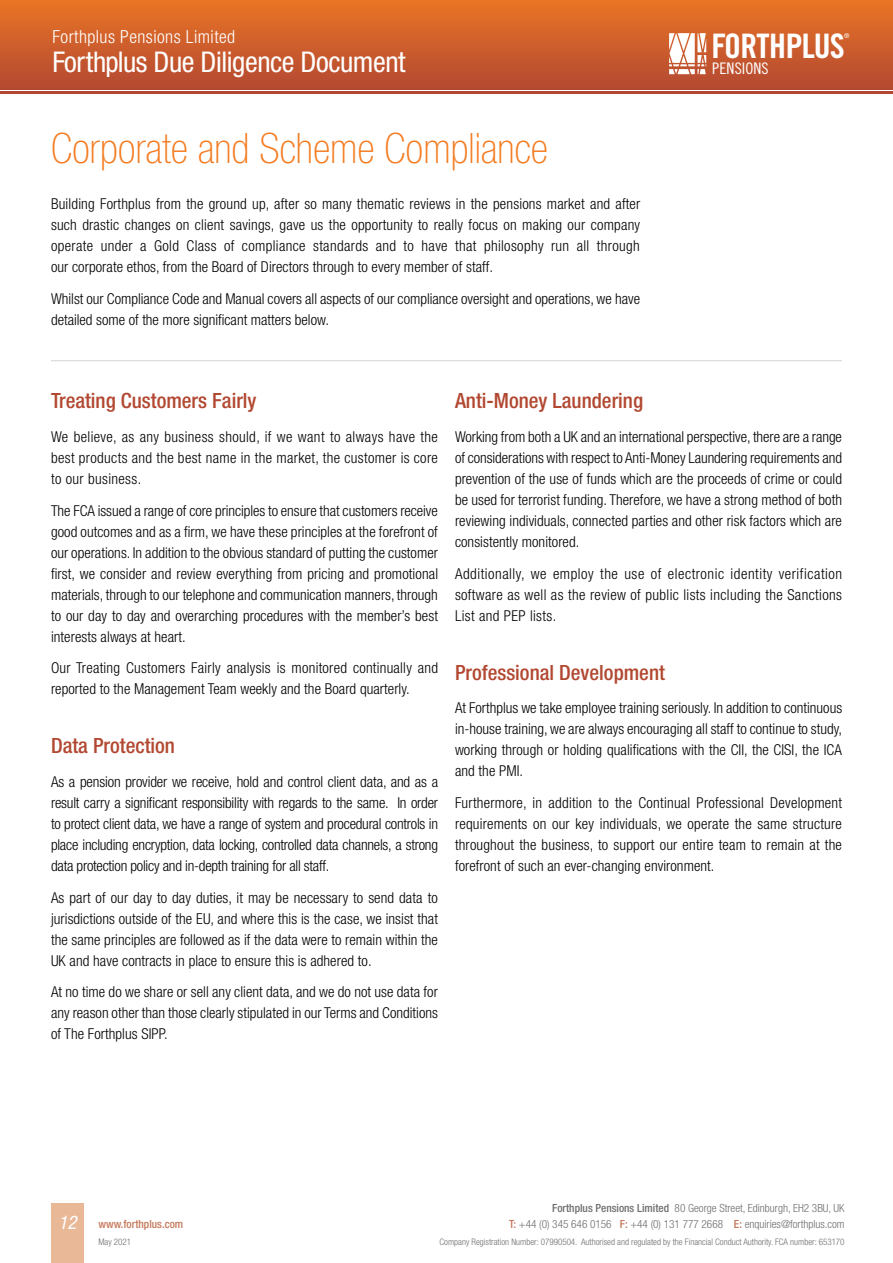
<style>
.page{position:relative;width:893px;height:1263px;background:#fff}
.page>*{position:absolute;margin:0;border:0;box-sizing:border-box;transform-origin:0 0}
.t1{font:100 condensed 42px "Helvetica Neue LT Pro";color:#f47b20}
.t2{font:33.75px "Trade Gothic Bold Cond Twenty";letter-spacing:-.025em;color:#fff}
.t3{font:condensed 28.65px "Helvetica Neue LT Pro";letter-spacing:-.015em;color:#fff}
.t4{font:500 condensed 21px "Helvetica Neue LT Pro";color:#b24831}
.t5{font:italic condensed 18.75px "Helvetica Neue LT Pro";color:#fff}
.t6{font:300 condensed 18px "Helvetica Neue LT Pro";letter-spacing:.025em;color:#fff}
.t7{font:15.9px "Trade Gothic Cond Eighteen";letter-spacing:.005em;color:#fff}
.t8{font:300 condensed 15px/21px "Helvetica Neue LT Pro";letter-spacing:.005em;color:#000;text-align:justify}
.t9{font:300 condensed 11.25px/16.5px "Helvetica Neue LT Pro";color:#6d6e71;text-align:right}
.t10{font:500 condensed 11.25px "Helvetica Neue LT Pro";color:#c5795b}
.t11{font:300 condensed 9px "Helvetica Neue LT Pro";color:#6d6e71}
.t12{font:6.6px "Trade Gothic Cond Eighteen";color:#fff}
.s1{font-weight:500}
.s2{font-weight:500;color:#c5795b}
</style>
<div class="page">
<div style="left:0;top:0;width:893px;height:89px;background:linear-gradient(to bottom,#ea7525,#b34932)"></div>
<hr style="left:0;top:91px;width:893px;height:3px;background:#b24831">
<svg style="left:669px;top:33px;width:37px;height:41px"></svg>
<div style="left:51px;top:1203px;width:33px;height:60px;background:#e9b897"></div>
<hr style="left:51px;top:360px;width:791px;height:1px;background:#d1d3d4">
<p class="t6" style="left:53px;top:27px;width:184px">Forthplus Pensions Limited</p>
<h3 class="t3" style="left:53px;top:45px;width:355px">Forthplus Due Diligence Document</h3>
<h1 class="t1" style="left:51px;top:125px;width:498px">Corporate and Scheme Compliance</h1>
<p class="t8" style="left:51px;top:193px;width:591px">Building Forthplus from the ground up, after so many thematic reviews in the pensions market and after such drastic changes on client savings, gave us the opportunity to really focus on making our company operate under a Gold Class of compliance standards and to have that philosophy run all through our corporate ethos, from the Board of Directors through to every member of staff.</p>
<p class="t8" style="left:51px;top:288px;width:590px">Whilst our Compliance Code and Manual covers all aspects of our compliance oversight and operations, we have detailed some of the more significant matters below.</p>
<p class="t12" style="left:844px;top:31px;width:7px">®</p>
<h2 class="t2" style="left:711px;top:25px;width:135px">FORTHPLUS</h2>
<p class="t7" style="left:712px;top:59px;width:58px">PENSIONS</p>
<h3 class="t4" style="left:51px;top:388px;width:207px">Treating Customers Fairly</h3>
<p class="t8" style="left:51px;top:426px;width:388px">We believe, as any business should, if we want to always have the best products and the best name in the market, the customer is core to our business.</p>
<p class="t8" style="left:51px;top:500px;width:389px">The FCA issued a range of core principles to ensure that customers receive good outcomes and as a firm, we have these principles at the forefront of our operations. In addition to the obvious standard of putting the customer first, we consider and review everything from pricing and promotional materials, through to our telephone and communication manners, through to our day to day and overarching procedures with the member’s best interests always at heart.</p>
<p class="t8" style="left:51px;top:657px;width:389px">Our Treating Customers Fairly analysis is monitored continually and reported to the Management Team weekly and the Board quarterly.</p>
<h3 class="t4" style="left:51px;top:733px;width:126px">Data Protection</h3>
<p class="t8" style="left:51px;top:771px;width:389px">As a pension provider we receive, hold and control client data, and as a result carry a significant responsibility with regards to the same. In order to protect client data, we have a range of system and procedural controls in place including encryption, data locking, controlled data channels, a strong data protection policy and in-depth training for all staff.</p>
<p class="t8" style="left:51px;top:887px;width:389px">As part of our day to day duties, it may be necessary to send data to jurisdictions outside of the EU, and where this is the case, we insist that the same principles are followed as if the data were to remain within the UK and have contracts in place to ensure this is adhered to.</p>
<p class="t8" style="left:51px;top:981px;width:388px">At no time do we share or sell any client data, and we do not use data for any reason other than those clearly stipulated in our Terms and Conditions of The Forthplus SIPP.</p>
<h3 class="t4" style="left:455px;top:388px;width:190px">Anti-Money Laundering</h3>
<p class="t8" style="left:455px;top:426px;width:389px">Working from both a UK and an international perspective, there are a range of considerations with respect to Anti-Money Laundering requirements and prevention of the use of funds which are the proceeds of crime or could be used for terrorist funding. Therefore, we have a strong method of both reviewing individuals, connected parties and other risk factors which are consistently monitored.</p>
<p class="t8" style="left:455px;top:563px;width:389px">Additionally, we employ the use of electronic identity verification software as well as the review of public lists including the Sanctions List and PEP lists.</p>
<h3 class="t4" style="left:455px;top:660px;width:211px">Professional Development</h3>
<p class="t8" style="left:455px;top:697px;width:389px">At Forthplus we take employee training seriously. In addition to continuous in-house training, we are always encouraging all staff to continue to study, working through or holding qualifications with the CII, the CISI, the ICA and the PMI.</p>
<p class="t8" style="left:455px;top:792px;width:389px">Furthermore, in addition to the Continual Professional Development requirements on our key individuals, we operate the same structure throughout the business, to support our entire team to remain at the forefront of such an ever-changing environment.</p>
<p class="t5" style="left:59px;top:1211px;width:19px">12</p>
<p class="t10" style="left:98px;top:1218px;width:86px">www.forthplus.com</p>
<p class="t11" style="left:98px;top:1237px;width:34px">May 2021</p>
<p class="t9" style="left:509px;top:1199px;width:337px"><span class="s1">Forthplus Pensions Limited</span> 80 George Street, Edinburgh, EH2 3BU, UK<br><span class="s2">T:</span> +44 (0) 345 646 0156 <span class="s2">F:</span> +44 (0) 131 777 2668 <span class="s2">E:</span> enquiries@forthplus.com</p>
<p class="t11" style="left:439px;top:1237px;width:407px">Company Registration Number: 07990504. Authorised and regulated by the Financial Conduct Authority. FCA number: 653170</p>
</div>
